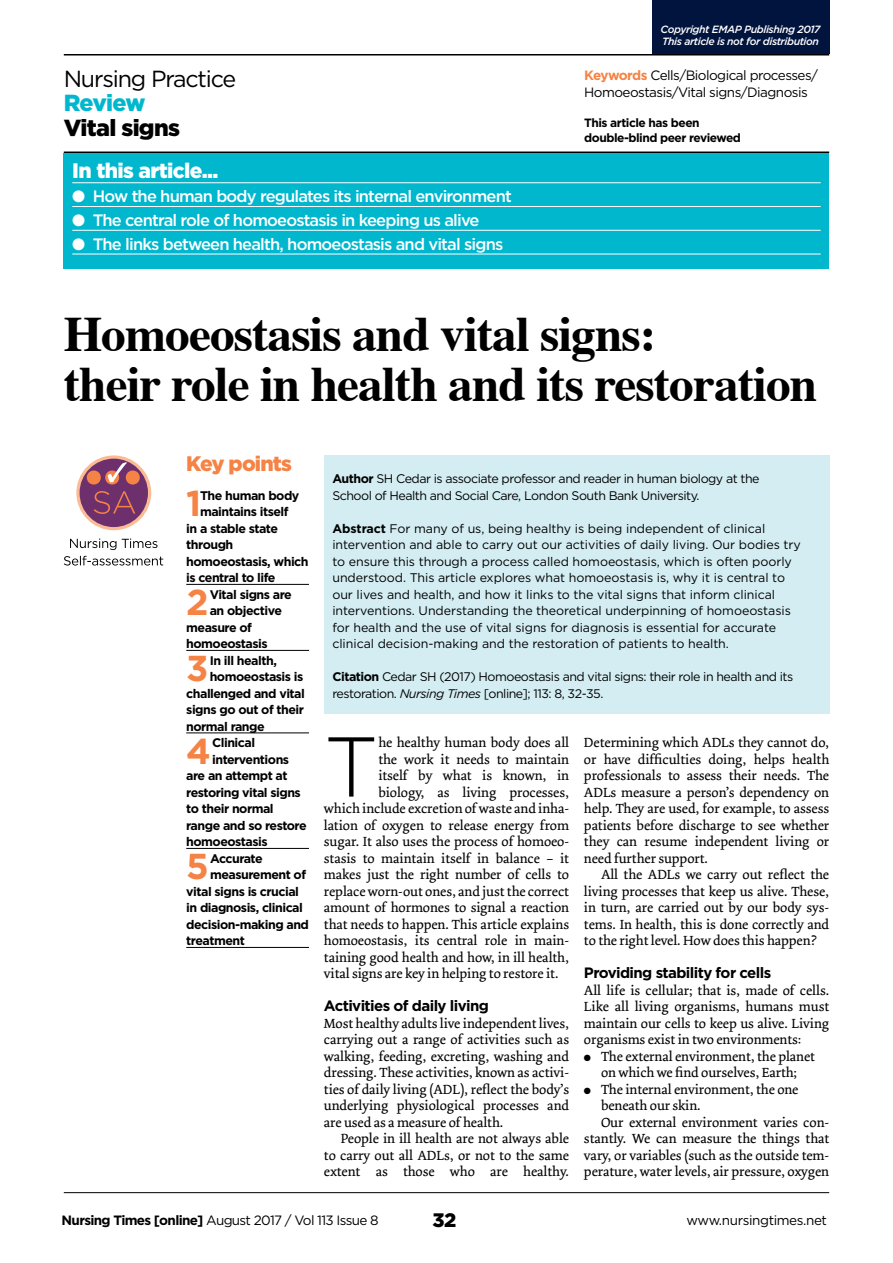
<style>
.page{position:relative;width:893px;height:1263px;background:#fff}
.page>*{position:absolute;margin:0;border:0;box-sizing:border-box;transform-origin:0 0}
.t1{font:300 84.6px "Gotham";color:#000}
.t2{font:700 49.5px/49.5px "Times";letter-spacing:-.02em;color:#000}
.t3{font:700 36px "Gotham";color:#f58345}
.t4{font:23.25px "Gotham";letter-spacing:-.05em;color:#000}
.t5{font:900 23.25px "Gotham";letter-spacing:-.03em;color:#000}
.t6{font:900 23.25px "Gotham";letter-spacing:-.04em;color:#00b7ce}
.t7{font:900 21px "Gotham";letter-spacing:-.03em;color:#fff}
.t8{font:900 21px "Gotham";letter-spacing:-.04em;color:#f58345}
.t9{font:900 19.5px "Gotham";color:#000}
.t10{font:500 16.5px "Gotham";letter-spacing:-.05em;color:#fff}
.t11{font:700 15px "Gotham";letter-spacing:-.04em;color:#000}
.t12{font:13.95px/16.5px "Dolly";letter-spacing:-.005em;color:#000;text-align:justify}
.t13{font:13.5px/16.5px "Gotham";letter-spacing:-.04em;color:#000}
.t14{font:12.45px/16.5px "Gotham";letter-spacing:-.005em;color:#000}
.t15{font:700 12.45px "Gotham";letter-spacing:-.04em;color:#000}
.t16{font:12.45px/16.5px "Gotham";letter-spacing:-.04em;color:#000}
.t17{font:700 12px/14.2px "Gotham";letter-spacing:-.04em;color:#000}
.t18{font:italic 500 10.5px/12.8px "Gotham";letter-spacing:-.04em;color:#fff}
.s1{font-weight:700;color:#f58345}
.s2{font-weight:700}
.s3{font-style:italic}
</style>
<div class="page">
<div style="left:652px;top:0;width:177px;height:54px;background:#00143e"></div>
<hr style="left:64px;top:152px;width:765px;height:1px;background:#000">
<hr style="left:64px;top:54px;width:765px;height:2px;background:#000">
<hr style="left:64px;top:1192px;width:765px;height:1px;background:#000">
<hr style="left:186px;top:584px;width:123px;height:1px;background:#000">
<hr style="left:186px;top:650px;width:123px;height:1px;background:#000">
<hr style="left:186px;top:733px;width:123px;height:1px;background:#000">
<hr style="left:186px;top:848px;width:123px;height:1px;background:#000">
<hr style="left:186px;top:947px;width:123px;height:1px;background:#000">
<div style="left:324px;top:456px;width:505px;height:258px;background:#d3edf2"></div>
<div style="left:64px;top:153px;width:765px;height:115px;background:#00b7ce"></div>
<hr style="left:72px;top:182px;width:749px;height:1px;background:#fff">
<hr style="left:72px;top:206px;width:749px;height:1px;background:#fff">
<hr style="left:72px;top:230px;width:749px;height:1px;background:#fff">
<hr style="left:72px;top:254px;width:749px;height:1px;background:#fff">
<svg style="left:64px;top:556px;width:99px;height:9px"></svg>
<svg style="left:70px;top:539px;width:87px;height:11px"></svg>
<svg style="left:76px;top:455px;width:75px;height:75px"></svg>
<div style="left:80px;top:459px;width:68px;height:68px;background:#6e306c;border-radius:50%"></div>
<svg style="left:94px;top:491px;width:41px;height:23px"></svg>
<svg style="left:86px;top:462px;width:54px;height:23px"></svg>
<h3 class="t4" style="left:64px;top:64px;width:174px">Nursing Practice</h3>
<h3 class="t6" style="left:64px;top:87px;width:83px">Review</h3>
<h3 class="t5" style="left:64px;top:112px;width:118px">Vital signs</h3>
<h3 class="t7" style="left:72px;top:156px;width:148px">In this article...</h3>
<p class="t10" style="left:72px;top:185px;width:441px">● How the human body regulates its internal environment</p>
<p class="t10" style="left:72px;top:209px;width:409px">● The central role of homoeostasis in keeping us alive</p>
<p class="t10" style="left:72px;top:233px;width:433px">● The links between health, homoeostasis and vital signs</p>
<p class="t18" style="left:661px;top:23px;width:161px">Copyright EMAP Publishing 2017<br>This article is not for distribution</p>
<p class="t13" style="left:584px;top:67px;width:235px"><span class="s1">Keywords</span> Cells/Biological processes/<br>Homoeostasis/Vital signs/Diagnosis</p>
<p class="t17" style="left:584px;top:116px;width:158px">This article has been double-blind peer reviewed</p>
<h2 class="t2" style="left:64px;top:304px;width:755px">Homoeostasis and vital signs:<br>their role in health and its restoration</h2>
<h3 class="t8" style="left:186px;top:449px;width:107px">Key points</h3>
<h3 class="t3" style="left:186px;top:479px;width:17px">1</h3>
<p class="t15" style="left:200px;top:487px;width:101px">The human body</p>
<p class="t15" style="left:200px;top:503px;width:90px">maintains itself</p>
<p class="t15" style="left:186px;top:520px;width:93px">in a stable state</p>
<p class="t15" style="left:186px;top:536px;width:49px">through</p>
<p class="t15" style="left:186px;top:553px;width:124px">homoeostasis, which</p>
<p class="t15" style="left:186px;top:569px;width:91px">is central to life</p>
<h3 class="t3" style="left:186px;top:578px;width:24px">2</h3>
<p class="t15" style="left:210px;top:586px;width:84px">Vital signs are</p>
<p class="t15" style="left:210px;top:602px;width:74px">an objective</p>
<p class="t15" style="left:186px;top:619px;width:67px">measure of</p>
<p class="t15" style="left:186px;top:635px;width:83px">homoeostasis</p>
<h3 class="t3" style="left:186px;top:644px;width:24px">3</h3>
<p class="t15" style="left:210px;top:652px;width:69px">In ill health,</p>
<p class="t15" style="left:210px;top:668px;width:95px">homoeostasis is</p>
<p class="t15" style="left:186px;top:685px;width:120px">challenged and vital</p>
<p class="t15" style="left:186px;top:701px;width:119px">signs go out of their</p>
<p class="t15" style="left:186px;top:718px;width:80px">normal range</p>
<h3 class="t3" style="left:186px;top:727px;width:26px">4</h3>
<p class="t15" style="left:212px;top:734px;width:44px">Clinical</p>
<p class="t15" style="left:212px;top:751px;width:79px">interventions</p>
<p class="t15" style="left:186px;top:767px;width:103px">are an attempt at</p>
<p class="t15" style="left:186px;top:784px;width:116px">restoring vital signs</p>
<p class="t15" style="left:186px;top:800px;width:89px">to their normal</p>
<p class="t15" style="left:186px;top:817px;width:122px">range and so restore</p>
<p class="t15" style="left:186px;top:833px;width:83px">homoeostasis</p>
<h3 class="t3" style="left:186px;top:842px;width:24px">5</h3>
<p class="t15" style="left:210px;top:850px;width:54px">Accurate</p>
<p class="t15" style="left:210px;top:866px;width:98px">measurement of</p>
<p class="t15" style="left:186px;top:883px;width:114px">vital signs is crucial</p>
<p class="t15" style="left:186px;top:899px;width:118px">in diagnosis, clinical</p>
<p class="t15" style="left:186px;top:916px;width:124px">decision-making and</p>
<p class="t15" style="left:186px;top:932px;width:60px">treatment</p>
<p class="t16" style="left:332px;top:470px;width:429px"><span class="s2">Author</span> SH Cedar is associate professor and reader in human biology at the<br>School of Health and Social Care, London South Bank University.</p>
<p class="t14" style="left:332px;top:520px;width:470px"><span class="s2">Abstract</span> For many of us, being healthy is being independent of clinical intervention and able to carry out our activities of daily living. Our bodies try to ensure this through a process called homoeostasis, which is often poorly understood. This article explores what homoeostasis is, why it is central to our lives and health, and how it links to the vital signs that inform clinical interventions. Understanding the theoretical underpinning of homoeostasis for health and the use of vital signs for diagnosis is essential for accurate clinical decision-making and the restoration of patients to health.</p>
<p class="t16" style="left:332px;top:668px;width:462px"><span class="s2">Citation</span> Cedar SH (2017) Homoeostasis and vital signs: their role in health and its restoration. <span class="s3">Nursing Times</span> [online]; 113: 8, 32-35.</p>
<h1 class="t1" style="left:324px;top:713px;width:56px">T</h1>
<p class="t12" style="left:378px;top:734px;width:192px">he healthy human body does all</p>
<p class="t12" style="left:378px;top:751px;width:192px">the work it needs to maintain</p>
<p class="t12" style="left:378px;top:767px;width:192px">itself by what is known, in</p>
<p class="t12" style="left:378px;top:784px;width:192px">biology, as living processes,</p>
<p class="t12" style="left:324px;top:800px;width:247px">which include excretion of waste and inha-</p>
<p class="t12" style="left:324px;top:817px;width:247px">lation of oxygen to release energy from</p>
<p class="t12" style="left:324px;top:833px;width:247px">sugar. It also uses the process of homoeo-</p>
<p class="t12" style="left:324px;top:850px;width:247px">stasis to maintain itself in balance – it</p>
<p class="t12" style="left:324px;top:866px;width:247px">makes just the right number of cells to</p>
<p class="t12" style="left:324px;top:883px;width:247px">replace worn-out ones, and just the correct</p>
<p class="t12" style="left:324px;top:899px;width:247px">amount of hormones to signal a reaction</p>
<p class="t12" style="left:324px;top:916px;width:247px">that needs to happen. This article explains</p>
<p class="t12" style="left:324px;top:932px;width:247px">homoeostasis, its central role in main-</p>
<p class="t12" style="left:324px;top:949px;width:247px">taining good health and how, in ill health,</p>
<p class="t12" style="left:324px;top:965px;width:236px">vital signs are key in helping to restore it.</p>
<p class="t11" style="left:324px;top:996px;width:167px">Activities of daily living</p>
<p class="t12" style="left:324px;top:1015px;width:247px">Most healthy adults live independent lives, carrying out a range of activities such as walking, feeding, excreting, washing and dressing. These activities, known as activi&shy;ties of daily living (ADL), reflect the body’s underlying physiological processes and are used as a measure of health.</p>
<p class="t12" style="left:324px;top:1130px;width:247px;text-indent:17px">People in ill health are not always able to carry out all ADLs, or not to the same extent as those who are healthy.</p>
<p class="t12" style="left:584px;top:734px;width:247px">Determining which ADLs they cannot do, or have difficulties doing, helps health professionals to assess their needs. The ADLs measure a person’s dependency on help. They are used, for example, to assess patients before discharge to see whether they can resume independent living or need further support.</p>
<p class="t12" style="left:584px;top:866px;width:247px;text-indent:17px">All the ADLs we carry out reflect the living processes that keep us alive. These, in turn, are carried out by our body sys&shy;tems. In health, this is done correctly and to the right level. How does this happen?</p>
<p class="t11" style="left:584px;top:963px;width:189px">Providing stability for cells</p>
<p class="t12" style="left:584px;top:982px;width:247px">All life is cellular; that is, made of cells.<br>Like all living organisms, humans must maintain our cells to keep us alive. Living organisms exist in two environments:</p>
<p class="t12" style="left:584px;top:1048px;width:233px;text-align:center">● The external environment, the planet on which we find ourselves, Earth;</p>
<p class="t12" style="left:584px;top:1081px;width:216px">● The internal environment, the one</p>
<p class="t12" style="left:601px;top:1097px;width:101px">beneath our skin.</p>
<p class="t12" style="left:601px;top:1114px;width:230px">Our external environment varies con-</p>
<p class="t12" style="left:584px;top:1130px;width:247px">stantly. We can measure the things that</p>
<p class="t12" style="left:584px;top:1147px;width:247px">vary, or variables (such as the outside tem-</p>
<p class="t12" style="left:584px;top:1163px;width:247px">perature, water levels, air pressure, oxygen</p>
<p class="t13" style="left:62px;top:1212px;width:318px"><span class="s2">Nursing Times [online]</span> August 2017 / Vol 113 Issue 8</p>
<h3 class="t9" style="left:432px;top:1207px;width:25px">32</h3>
<p class="t13" style="left:686px;top:1212px;width:142px">www.nursingtimes.net</p>
</div>
